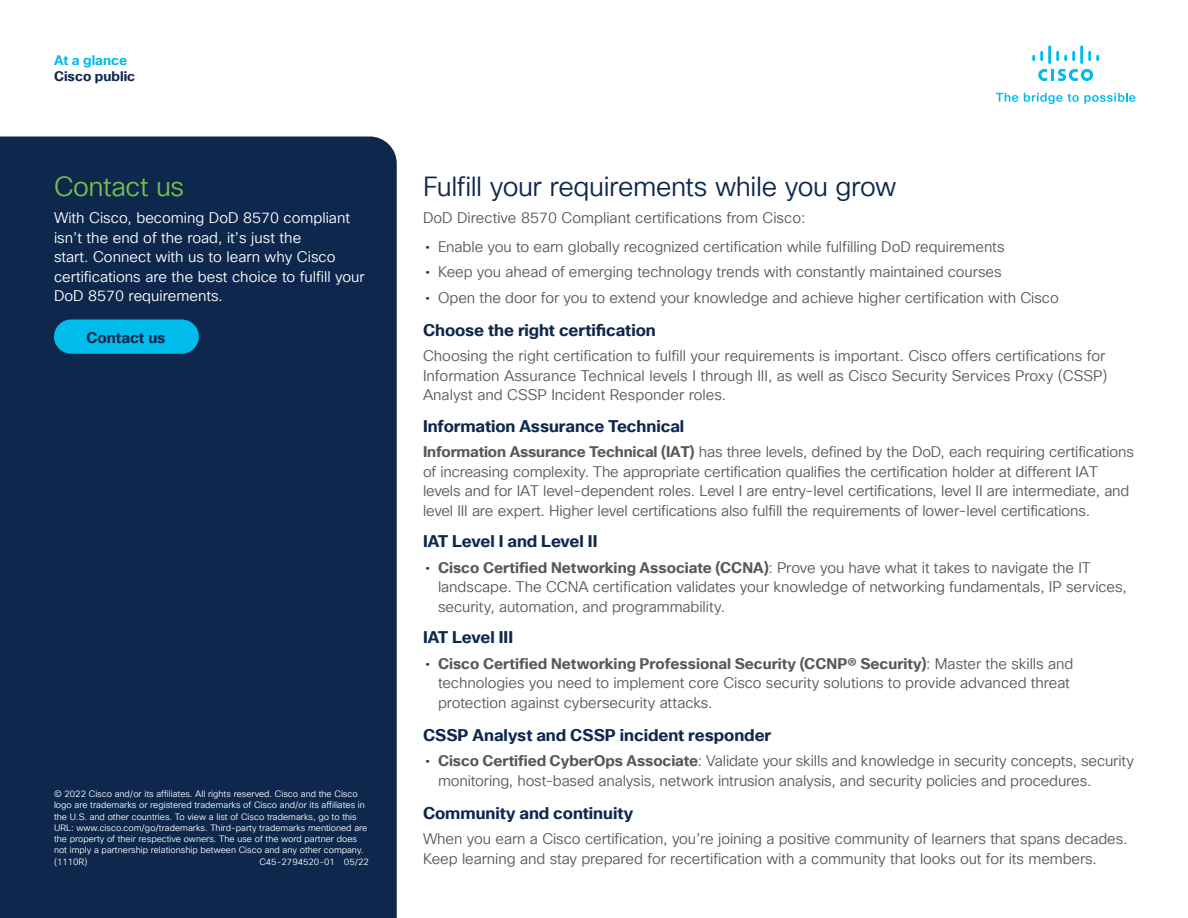
<style>
.page{position:relative;width:1188px;height:918px;background:#fff}
.page>*{position:absolute;margin:0;border:0;box-sizing:border-box;transform-origin:0 0}
.Subhead2_midnight_bl{font:27px "Cisco Sans TT Light";letter-spacing:-.015em;color:#0d274d}
.Subhead2_Green{font:27px "Cisco Sans TT Light";letter-spacing:-.015em;color:#74bf4b}
.Subhead3_Midnight_bl{font:700 16.5px "Cisco Sans TT";letter-spacing:-.005em;color:#0d274d}
.Body{font:15px/19.5px "Cisco Sans TT Light";letter-spacing:-.005em;color:#57585a}
.Body_White{font:15px/19.5px "Cisco Sans TT Light";color:#fff}
.Body-2{font:700 15px "Cisco Sans TT";color:#0d274d}
.t1{font:700 13.5px "Cisco Sans TT";color:#0d274d}
.t2{font:700 13.5px "Cisco Sans TT";color:#00bceb}
.Footer_white{font:9px/11.2px "Cisco Sans TT Light";color:#fff}
.s1{font-family:"Cisco Sans TT";color:#0d274d}
.s2{font-family:"Cisco Sans TT";font-weight:700}
</style>
<div class="page">
<svg style="left:996px;top:93px;width:22px;height:9px"></svg>
<svg style="left:1024px;top:93px;width:111px;height:11px"></svg>
<svg style="left:1038px;top:69px;width:55px;height:12px"></svg>
<svg style="left:1032px;top:51px;width:11px;height:10px"></svg>
<hr style="left:1048px;top:45px;width:3px;height:19px;background:#00bceb">
<svg style="left:1056px;top:51px;width:19px;height:10px"></svg>
<hr style="left:1080px;top:45px;width:3px;height:19px;background:#00bceb">
<svg style="left:1088px;top:51px;width:11px;height:10px"></svg>
<div style="left:0;top:136px;width:397px;height:782px;background:#0d274d"></div>
<div style="left:54px;top:320px;width:145px;height:34px;background:#00bceb;border-radius:17px"></div>
<p class="t2" style="left:54px;top:51px;width:75px">At a glance</p>
<p class="t1" style="left:54px;top:67px;width:83px">Cisco public</p>
<p class="Subhead2_Green" style="left:54px;top:169px;width:132px">Contact us</p>
<p class="Body_White" style="left:54px;top:209px;width:312px">With Cisco, becoming DoD 8570 compliant isn’t the end of the road, it’s just the<br>start. Connect with us to learn why Cisco certifications are the best choice to fulfill your DoD 8570 requirements.</p>
<p class="Body-2" style="left:86px;top:327px;width:81px">Contact us</p>
<p class="Footer_white" style="left:54px;top:789px;width:315px">© 2022 Cisco and/or its affiliates. All rights reserved. Cisco and the Cisco logo are trademarks or registered trademarks of Cisco and/or its affiliates in the U.S. and other countries. To view a list of Cisco trademarks, go to this URL: www.cisco.com/go/trademarks. Third-party trademarks mentioned are the property of their respective owners. The use of the word partner does not imply a partnership relationship between Cisco and any other company. (1110R)</p>
<p class="Footer_white" style="left:259px;top:856px;width:111px">C45-2794520-01 05/22</p>
<p class="Subhead2_midnight_bl" style="left:423px;top:169px;width:475px">Fulfill your requirements while you grow</p>
<p class="Body" style="left:423px;top:209px;width:384px">DoD Directive 8570 Compliant certifications from Cisco:</p>
<p class="Body" style="left:425px;top:237px;width:581px"><span class="s1">•</span> Enable you to earn globally recognized certification while fulfilling DoD requirements</p>
<p class="Body" style="left:425px;top:263px;width:578px"><span class="s1">•</span> Keep you ahead of emerging technology trends with constantly maintained courses</p>
<p class="Body" style="left:425px;top:288px;width:635px"><span class="s1">•</span> Open the door for you to extend your knowledge and achieve higher certification with Cisco</p>
<p class="Subhead3_Midnight_bl" style="left:423px;top:319px;width:234px">Choose the right certification</p>
<p class="Body" style="left:423px;top:347px;width:686px">Choosing the right certification to fulfill your requirements is important. Cisco offers certifications for<br>Information Assurance Technical levels I through III, as well as Cisco Security Services Proxy (CSSP)<br>Analyst and CSSP Incident Responder roles.</p>
<p class="Subhead3_Midnight_bl" style="left:423px;top:415px;width:263px">Information Assurance Technical</p>
<p class="Body" style="left:423px;top:443px;width:713px"><span class="s2">Information Assurance Technical (IAT)</span> has three levels, defined by the DoD, each requiring certifications of increasing complexity. The appropriate certification qualifies the certification holder at different IAT levels and for IAT level-dependent roles. Level I are entry-level certifications, level II are intermediate, and level III are expert. Higher level certifications also fulfill the requirements of lower-level certifications.</p>
<p class="Subhead3_Midnight_bl" style="left:423px;top:530px;width:176px">IAT Level I and Level II</p>
<p class="Body" style="left:438px;top:558px;width:690px;text-indent:-13px"><span class="s1">•</span> <span class="s2">Cisco Certified Networking Associate (CCNA)</span>: Prove you have what it takes to navigate the IT landscape. The CCNA certification validates your knowledge of networking fundamentals, IP services, security, automation, and programmability.</p>
<p class="Subhead3_Midnight_bl" style="left:423px;top:626px;width:92px">IAT Level III</p>
<p class="Body" style="left:438px;top:654px;width:637px;text-indent:-13px"><span class="s1">•</span> <span class="s2">Cisco Certified Networking Professional Security (CCNP® Security)</span>: Master the skills and technologies you need to implement core Cisco security solutions to provide advanced threat protection against cybersecurity attacks.</p>
<p class="Subhead3_Midnight_bl" style="left:423px;top:724px;width:350px">CSSP Analyst and CSSP incident responder</p>
<p class="Body" style="left:438px;top:752px;width:697px;text-indent:-13px"><span class="s1">•</span> <span class="s2">Cisco Certified CyberOps Associate</span>: Validate your skills and knowledge in security concepts, security monitoring, host-based analysis, network intrusion analysis, and security policies and procedures.</p>
<p class="Subhead3_Midnight_bl" style="left:423px;top:802px;width:212px">Community and continuity</p>
<p class="Body" style="left:423px;top:830px;width:706px">When you earn a Cisco certification, you’re joining a positive community of learners that spans decades.<br>Keep learning and stay prepared for recertification with a community that looks out for its members.</p>
</div>
